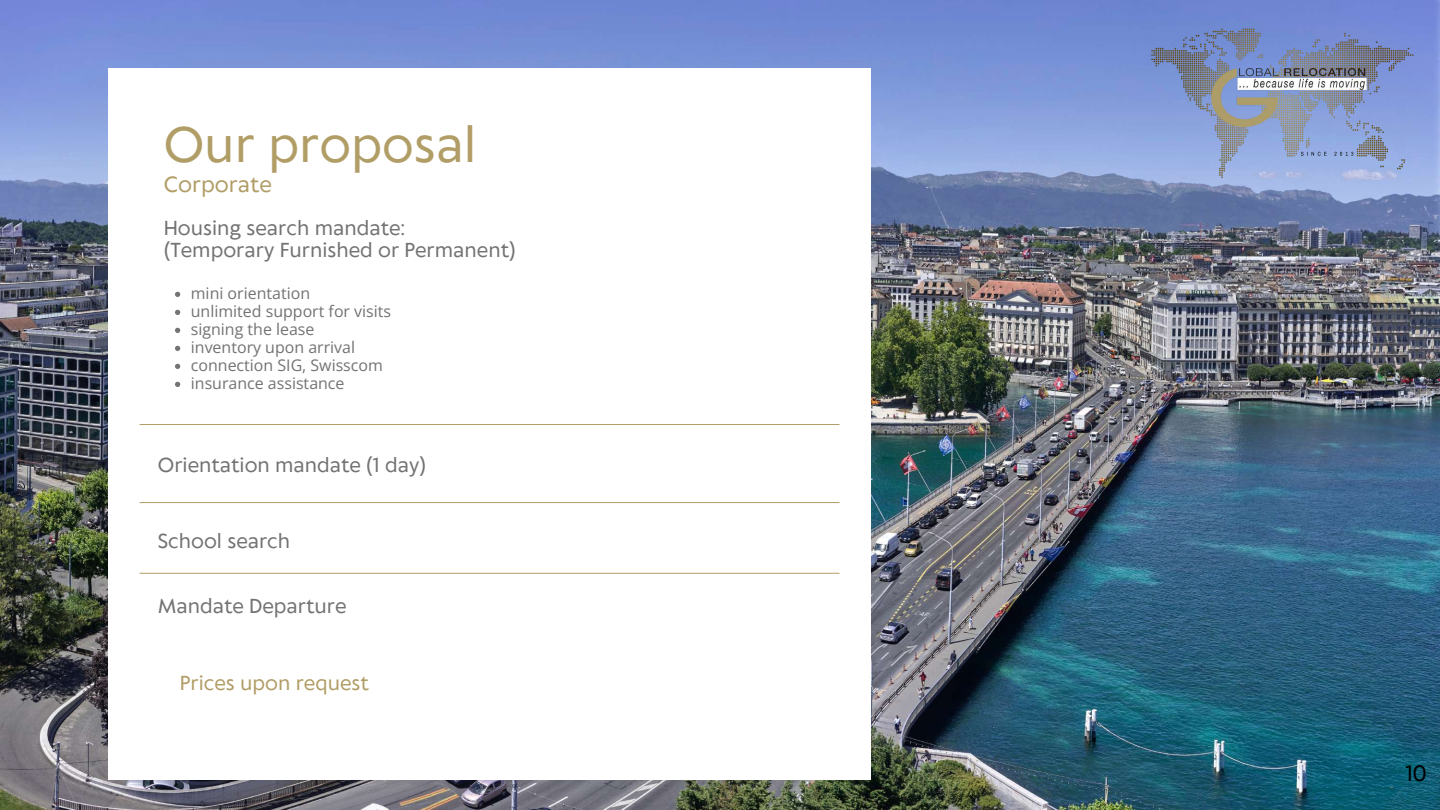
<style>
.page{position:relative;width:1440px;height:810px;background:#fff}
.page>*{position:absolute;margin:0;border:0;box-sizing:border-box;transform-origin:0 0}
.t1{font:46.6px "Klein Text";color:#b19d66}
.t2{font:20.7px "Klein Text";color:#000}
.t3{font:20.6px "Klein Text";color:#b19d66}
.t4{font:19px/21.8px "Klein Text";color:#737373}
.t5{font:19px "Klein Text";color:#b19d66}
.t6{font:16px/18px "Open Sans";color:#737373}
</style>
<div class="page">
<img style="left:0;top:0;width:1440px;height:810px">
<div style="left:108px;top:69px;width:763px;height:711px;background:#fff"></div>
<hr style="left:140px;top:424px;width:699px;height:1px;background:#b19d66">
<svg style="left:175px;top:292px;width:5px;height:5px"></svg>
<svg style="left:175px;top:310px;width:5px;height:5px"></svg>
<svg style="left:175px;top:328px;width:5px;height:5px"></svg>
<svg style="left:175px;top:346px;width:5px;height:5px"></svg>
<svg style="left:175px;top:364px;width:5px;height:5px"></svg>
<svg style="left:175px;top:382px;width:5px;height:5px"></svg>
<hr style="left:140px;top:502px;width:699px;height:1px;background:#b19d66">
<hr style="left:140px;top:573px;width:699px;height:1px;background:#b19d66">
<img style="left:1148px;top:25px;width:268px;height:157px">
<h1 class="t1" style="left:164px;top:121px;width:314px">Our proposal</h1>
<p class="t3" style="left:164px;top:174px;width:110px">Corporate</p>
<p class="t4" style="left:164px;top:219px;width:353px">Housing search mandate: (Temporary Furnished or Permanent)</p>
<p class="t6" style="left:191px;top:284px;width:202px">mini orientation<br>unlimited support for visits signing the lease<br>inventory upon arrival connection SIG, Swisscom insurance assistance</p>
<p class="t4" style="left:158px;top:455px;width:270px">Orientation mandate (1 day)</p>
<p class="t4" style="left:158px;top:531px;width:134px">School search</p>
<p class="t4" style="left:158px;top:596px;width:190px">Mandate Departure</p>
<p class="t5" style="left:180px;top:673px;width:190px">Prices upon request</p>
<p class="t2" style="left:1405px;top:762px;width:23px">10</p>
</div>
